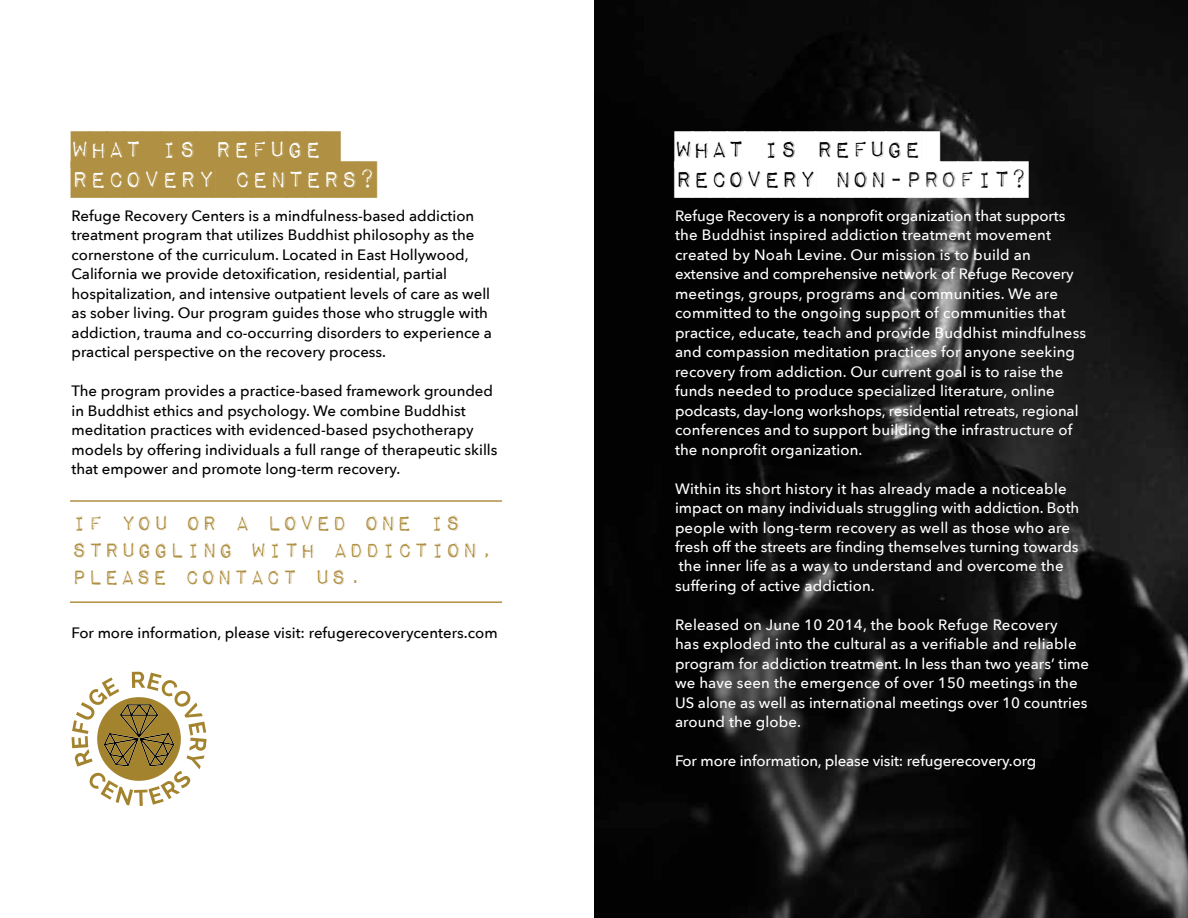
<style>
.page{position:relative;width:1188px;height:918px;background:#fff}
.page>*{position:absolute;margin:0;border:0;box-sizing:border-box;transform-origin:0 0}
.t1{font:30px/30px "Impact Label";letter-spacing:-.01em;color:#fff}
.t2{font:30px/30px "Impact Label";color:#b09043}
.t3{font:27px/27px "Impact Label Reversed";color:#b09043}
.t4{font:500 15px/19.5px "Avenir Next";letter-spacing:.01em;color:#fff}
.t5{font:500 15px/19.5px "Avenir Next";color:#000}
.t6{font:500 15px "Avenir Next";letter-spacing:-.01em;color:#fff}
</style>
<div class="page">
<svg style="left:72px;top:672px;width:135px;height:134px"></svg>
<img style="left:594px;top:0;width:594px;height:918px">
<hr style="left:70px;top:500px;width:432px;height:2px;background:#b09043">
<hr style="left:70px;top:601px;width:432px;height:2px;background:#b09043">
<h1 class="t2" style="left:72px;top:134px;width:307px">WHAT IS REFUGE<br>RECOVERY CENTERS?</h1>
<p class="t5" style="left:72px;top:205px;width:422px">Refuge Recovery Centers is a mindfulness-based addiction treatment program that utilizes Buddhist philosophy as the cornerstone of the curriculum. Located in East Hollywood, California we provide detoxification, residential, partial hospitalization, and intensive outpatient levels of care as well as sober living. Our program guides those who struggle with addiction, trauma and co-occurring disorders to experience a practical perspective on the recovery process.</p>
<p class="t5" style="left:72px;top:381px;width:427px">The program provides a practice-based framework grounded in Buddhist ethics and psychology. We combine Buddhist meditation practices with evidenced-based psychotherapy models by offering individuals a full range of therapeutic skills that empower and promote long-term recovery.</p>
<h2 class="t3" style="left:72px;top:511px;width:425px">If you or a loved one is struggling with addiction, please contact us.</h2>
<p class="t5" style="left:72px;top:622px;width:428px">For more information, please visit: refugerecoverycenters.com</p>
<h1 class="t1" style="left:675px;top:134px;width:355px">WHAT IS REFUGE<br>RECOVERY NON-PROFIT?</h1>
<p class="t4" style="left:675px;top:205px;width:413px">Refuge Recovery is a nonprofit organization that supports the Buddhist inspired addiction treatment movement created by Noah Levine. Our mission is to build an extensive and comprehensive network of Refuge Recovery meetings, groups, programs and communities. We are committed to the ongoing support of communities that practice, educate, teach and provide Buddhist mindfulness and compassion meditation practices for anyone seeking recovery from addiction. Our current goal is to raise the funds needed to produce specialized literature, online podcasts, day-long workshops, residential retreats, regional conferences and to support building the infrastructure of the nonprofit organization.</p>
<p class="t4" style="left:675px;top:478px;width:406px">Within its short history it has already made a noticeable impact on many individuals struggling with addiction. Both people with long-term recovery as well as those who are fresh off the streets are finding themselves turning towards the inner life as a way to understand and overcome the suffering of active addiction.</p>
<p class="t4" style="left:675px;top:615px;width:416px">Released on June 10 2014, the book Refuge Recovery<br>has exploded into the cultural as a verifiable and reliable program for addiction treatment. In less than two years’ time we have seen the emergence of over 150 meetings in the US alone as well as international meetings over 10 countries around the globe.</p>
<p class="t6" style="left:675px;top:749px;width:363px">For more information, please visit: refugerecovery.org</p>
</div>
